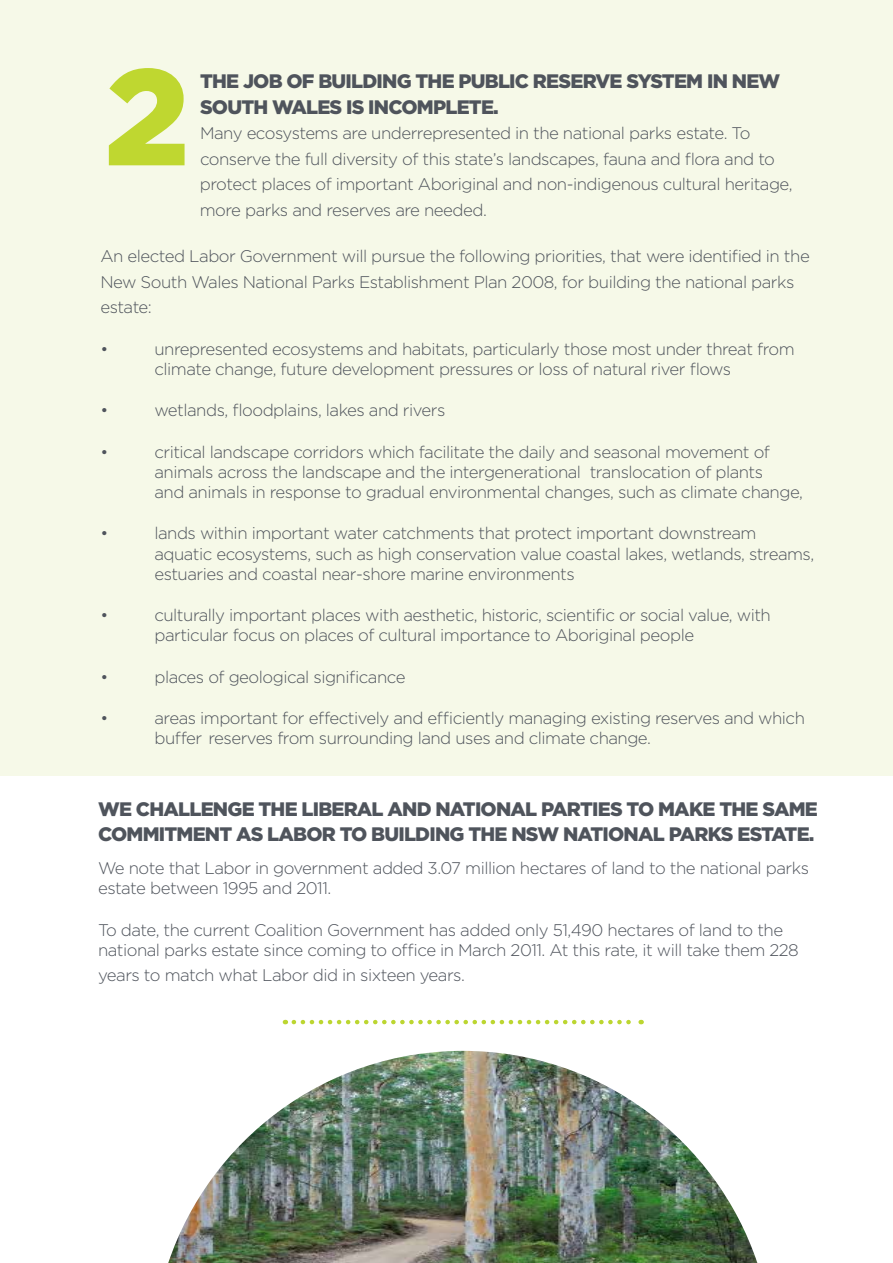
<style>
.page{position:relative;width:893px;height:1263px;background:#fff}
.page>*{position:absolute;margin:0;border:0;box-sizing:border-box;transform-origin:0 0}
.t1{font:900 136.65px "Gotham";color:#bfd730}
.t2{font:900 19.5px/25.5px "Gotham";letter-spacing:-.04em;color:#4f545c}
.t3{font:300 16.8px/20.1px "Gotham";letter-spacing:-.03em;color:#4f545c}
</style>
<div class="page">
<div style="left:0;top:0;width:893px;height:775px;background:#f6f9e8"></div>
<img style="left:168px;top:1051px;width:589px;height:212px">
<svg style="left:294px;top:1020px;width:348px;height:4px"></svg>
<h1 class="t1" style="left:104px;top:23px;width:87px">2</h1>
<p class="t2" style="left:200px;top:68px;width:582px">THE JOB OF BUILDING THE PUBLIC RESERVE SYSTEM IN NEW<br>SOUTH WALES IS INCOMPLETE.</p>
<p class="t3" style="left:200px;top:120px;width:594px;line-height:25.5px">Many ecosystems are underrepresented in the national parks estate. To conserve the full diversity of this state’s landscapes, fauna and flora and to protect places of important Aboriginal and non-indigenous cultural heritage, more parks and reserves are needed.</p>
<p class="t3" style="left:100px;top:243px;width:711px;line-height:25.5px">An elected Labor Government will pursue the following priorities, that were identified in the<br>New South Wales National Parks Establishment Plan 2008, for building the national parks estate:</p>
<p class="t3" style="left:100px;top:338px;width:9px">•</p>
<p class="t3" style="left:154px;top:338px;width:642px">unrepresented ecosystems and habitats, particularly those most under threat from climate change, future development pressures or loss of natural river flows</p>
<p class="t3" style="left:100px;top:400px;width:9px">•</p>
<p class="t3" style="left:154px;top:400px;width:293px">wetlands, floodplains, lakes and rivers</p>
<p class="t3" style="left:100px;top:441px;width:9px">•</p>
<p class="t3" style="left:154px;top:441px;width:650px">critical landscape corridors which facilitate the daily and seasonal movement of animals across the landscape and the intergenerational translocation of plants<br>and animals in response to gradual environmental changes, such as climate change,</p>
<p class="t3" style="left:100px;top:523px;width:9px">•</p>
<p class="t3" style="left:154px;top:523px;width:661px">lands within important water catchments that protect important downstream aquatic ecosystems, such as high conservation value coastal lakes, wetlands, streams, estuaries and coastal near-shore marine environments</p>
<p class="t3" style="left:100px;top:605px;width:9px">•</p>
<p class="t3" style="left:154px;top:605px;width:618px">culturally important places with aesthetic, historic, scientific or social value, with particular focus on places of cultural importance to Aboriginal people</p>
<p class="t3" style="left:100px;top:666px;width:9px">•</p>
<p class="t3" style="left:154px;top:666px;width:253px">places of geological significance</p>
<p class="t3" style="left:100px;top:708px;width:9px">•</p>
<p class="t3" style="left:154px;top:708px;width:652px">areas important for effectively and efficiently managing existing reserves and which buffer reserves from surrounding land uses and climate change.</p>
<p class="t2" style="left:98px;top:796px;width:721px">WE CHALLENGE THE LIBERAL AND NATIONAL PARTIES TO MAKE THE SAME<br>COMMITMENT AS LABOR TO BUILDING THE NSW</p>
<p class="t2" style="left:563px;top:821px;width:253px">NATIONAL PARKS ESTATE.</p>
<p class="t3" style="left:98px;top:858px;width:712px">We note that Labor in government added 3.07 million hectares of land to the national parks estate between 1995 and 2011.</p>
<p class="t3" style="left:98px;top:919px;width:702px">To date, the current Coalition Government has added only 51,490 hectares of land to the national parks estate since coming to office in March 2011. At this rate, it will take them 228</p>
<p class="t3" style="left:98px;top:965px;width:368px">years to match what Labor did in sixteen years.</p>
</div>
